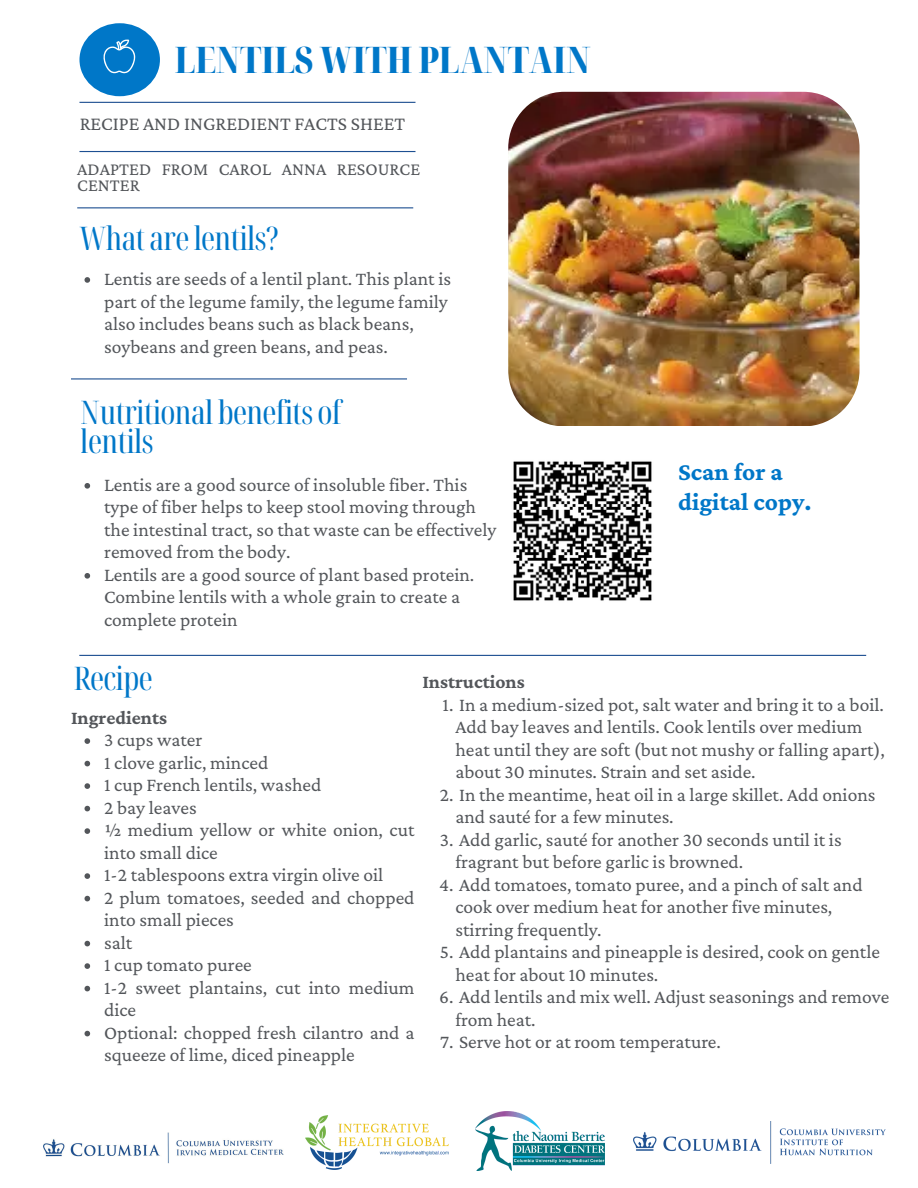
<style>
.page{position:relative;width:918px;height:1188px;background:#fff}
.page>*{position:absolute;margin:0;border:0;box-sizing:border-box;transform-origin:0 0}
.t1{font:900 extra-condensed 36.6px "Noto Serif Display";color:#0077c8}
.t2{font:extra-condensed 32.4px/28.7px "Noto Serif Display";letter-spacing:-.02em;color:#0077c8}
.t3{font:700 25.35px/29.7px "Crimson Pro";color:#0077c8}
.t4{font:19.8px "Crimson Pro";color:#53565a}
.t5{font:19.5px/22.5px "Crimson Pro";color:#53565a}
.t6{font:700 19.5px "Crimson Pro";color:#53565a}
.t7{font:18.3px/15.8px "Crimson Pro";color:#53565a}
</style>
<div class="page">
<svg style="left:79px;top:23px;width:81px;height:73px;fill:#0077c8"></svg>
<hr style="left:79px;top:151px;width:336px;height:1px;background:#1d4f91">
<hr style="left:79px;top:102px;width:336px;height:1px;background:#1d4f91">
<hr style="left:71px;top:378px;width:336px;height:2px;background:#1d4f91">
<svg style="left:103px;top:40px;width:32px;height:33px"></svg>
<img style="left:633px;top:1122px;width:252px;height:41px">
<img style="left:475px;top:1112px;width:130px;height:58px">
<img style="left:305px;top:1115px;width:143px;height:54px">
<img style="left:44px;top:1132px;width:239px;height:32px">
<hr style="left:79px;top:655px;width:787px;height:1px;background:#1d4f91">
<img style="left:508px;top:92px;width:351px;height:334px;border-radius:56px">
<img style="left:513px;top:461px;width:139px;height:140px">
<hr style="left:77px;top:207px;width:336px;height:1px;background:#1d4f91">
<svg style="left:85px;top:277px;width:5px;height:6px"></svg>
<svg style="left:85px;top:483px;width:5px;height:6px"></svg>
<svg style="left:85px;top:573px;width:5px;height:6px"></svg>
<svg style="left:85px;top:738px;width:5px;height:6px"></svg>
<svg style="left:85px;top:761px;width:5px;height:5px"></svg>
<svg style="left:85px;top:783px;width:5px;height:6px"></svg>
<svg style="left:85px;top:806px;width:5px;height:5px"></svg>
<svg style="left:85px;top:828px;width:5px;height:6px"></svg>
<svg style="left:85px;top:873px;width:5px;height:6px"></svg>
<svg style="left:85px;top:896px;width:5px;height:5px"></svg>
<svg style="left:85px;top:941px;width:5px;height:5px"></svg>
<svg style="left:85px;top:963px;width:5px;height:6px"></svg>
<svg style="left:85px;top:986px;width:5px;height:5px"></svg>
<svg style="left:85px;top:1031px;width:5px;height:5px"></svg>
<h4 class="t1" style="left:175px;top:34px;width:417px">LENTILS WITH PLANTAIN</h4>
<p class="t4" style="left:79px;top:112px;width:327px">RECIPE AND INGREDIENT FACTS SHEET</p>
<p class="t7" style="left:77px;top:161px;width:345px">ADAPTED FROM CAROL ANNA RESOURCE<br>CENTER</p>
<h2 class="t2" style="left:79px;top:223px;width:201px">What are lentils?</h2>
<p class="t5" style="left:104px;top:267px;width:349px">Lentis are seeds of a lentil plant. This plant is part of the legume family, the legume family also includes beans such as black beans, soybeans and green beans, and peas.</p>
<h2 class="t2" style="left:81px;top:397px;width:262px">Nutritional benefits of lentils</h2>
<p class="t5" style="left:104px;top:473px;width:394px">Lentis are a good source of insoluble fiber. This type of fiber helps to keep stool moving through the intestinal tract, so that waste can be effectively removed from the body.</p>
<h2 class="t5" style="left:104px;top:563px;width:372px">Lentils are a good source of plant based protein.<br>Combine lentils with a whole grain to create a complete protein</h2>
<p class="t3" style="left:678px;top:457px;width:135px">Scan for a digital copy.</p>
<h2 class="t2" style="left:74px;top:663px;width:81px">Recipe</h2>
<p class="t6" style="left:71px;top:706px;width:98px">Ingredients</p>
<p class="t5" style="left:104px;top:728px;width:100px">3 cups water</p>
<h3 class="t5" style="left:104px;top:751px;width:166px">1 clove garlic, minced</h3>
<p class="t5" style="left:104px;top:773px;width:219px">1 cup French lentils, washed</p>
<h2 class="t5" style="left:104px;top:796px;width:94px">2 bay leaves</h2>
<h5 class="t5" style="left:104px;top:818px;width:312px">½ medium yellow or white onion, cut into small dice</h5>
<p class="t5" style="left:104px;top:863px;width:312px">1-2 tablespoons extra virgin olive oil<br>2 plum tomatoes, seeded and chopped into small pieces</p>
<p class="t5" style="left:104px;top:931px;width:30px">salt</p>
<p class="t5" style="left:104px;top:953px;width:149px">1 cup tomato puree</p>
<p class="t5" style="left:104px;top:976px;width:312px">1-2 sweet plantains, cut into medium dice</p>
<p class="t5" style="left:104px;top:1021px;width:312px">Optional: chopped fresh cilantro and a squeeze of lime, diced pineapple</p>
<p class="t6" style="left:422px;top:671px;width:104px">Instructions</p>
<p class="t5" style="left:443px;top:693px;width:443px">1. In a medium-sized pot, salt water and bring it to a boil.</p>
<p class="t5" style="left:455px;top:715px;width:431px">Add bay leaves and lentils. Cook lentils over medium heat until they are soft (but not mushy or falling apart), about 30 minutes. Strain and set aside.</p>
<p class="t5" style="left:440px;top:783px;width:437px">2. In the meantime, heat oil in a large skillet. Add onions</p>
<p class="t5" style="left:455px;top:805px;width:220px">and sauté for a few minutes.</p>
<p class="t5" style="left:440px;top:828px;width:403px">3. Add garlic, sauté for another 30 seconds until it is</p>
<h5 class="t5" style="left:455px;top:850px;width:289px">fragrant but before garlic is browned.</h5>
<p class="t5" style="left:455px;top:873px;width:409px;text-indent:-16px">4. Add tomatoes, tomato puree, and a pinch of salt and cook over medium heat for another five minutes,</p>
<p class="t5" style="left:455px;top:918px;width:148px">stirring frequently.</p>
<p class="t5" style="left:440px;top:940px;width:442px">5. Add plantains and pineapple is desired, cook on gentle</p>
<p class="t5" style="left:455px;top:963px;width:204px">heat for about 10 minutes.</p>
<p class="t5" style="left:439px;top:985px;width:452px">6. Add lentils and mix well. Adjust seasonings and remove</p>
<p class="t5" style="left:455px;top:1008px;width:82px">from heat.</p>
<p class="t5" style="left:440px;top:1030px;width:282px">7. Serve hot or at room temperature.</p>
</div>
